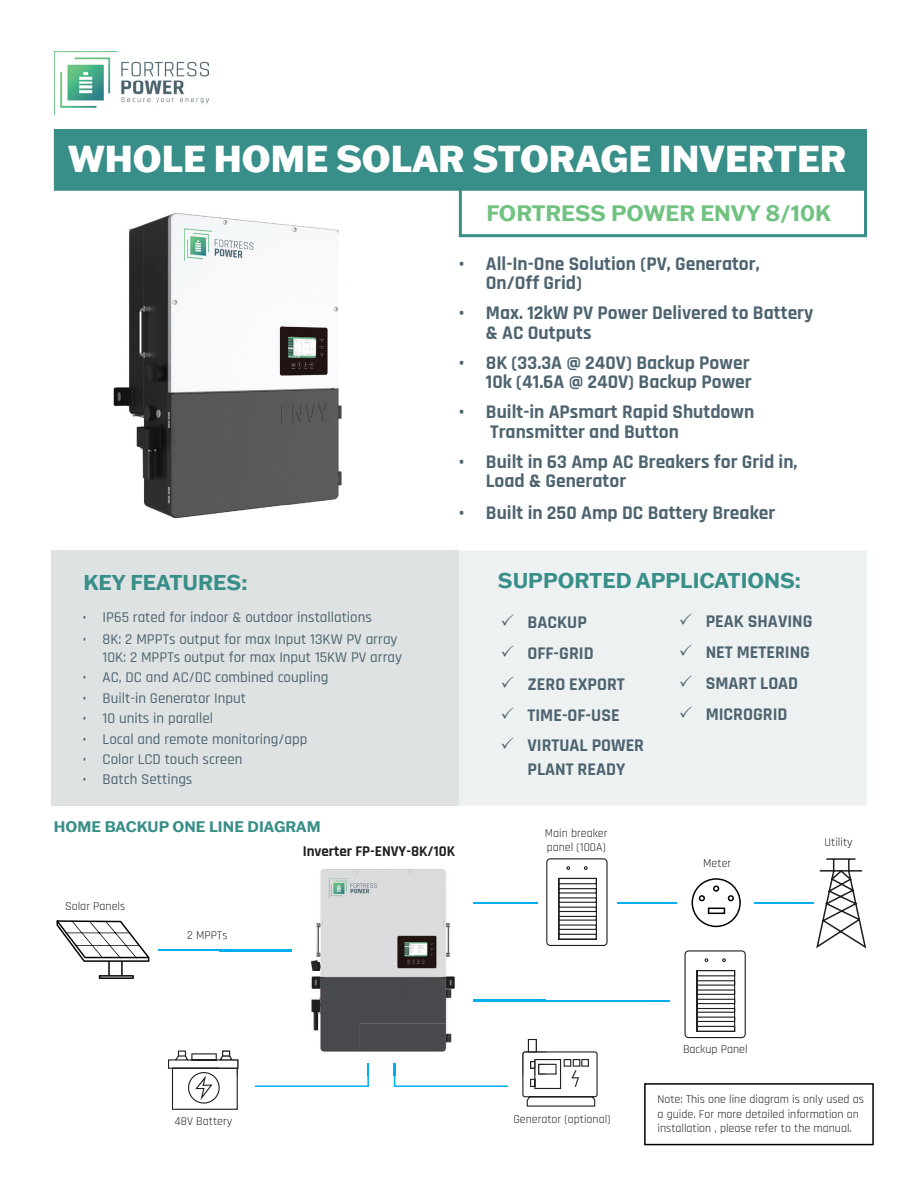
<style>
.page{position:relative;width:918px;height:1188px;background:#fff}
.page>*{position:absolute;margin:0;border:0;box-sizing:border-box;transform-origin:0 0}
.t1{font:800 36.75px "Franklin Gothic ATF";color:#fff}
.t2{font:700 21.9px "Franklin Gothic ATF";color:#70c281}
.t3{font:700 21px "Franklin Gothic ATF";color:#388e88}
.t4{font:700 19.5px/19.5px "Rajdhani";color:#4d6470}
.t5{font:700 18px/30.8px "Rajdhani";color:#4d6470}
.t6{font:500 15px/18px "Rajdhani";color:#4d6470}
.t7{font:700 15px "Franklin Gothic ATF";color:#388e88}
.t8{font:700 15px "Rajdhani";color:#231f20}
.t9{font:12px/14.4px "Rajdhani";color:#231f20}
</style>
<div class="page">
<svg style="left:644px;top:1083px;width:230px;height:62px"></svg>
<div style="left:459px;top:551px;width:408px;height:255px;background:#eef1f1"></div>
<div style="left:51px;top:551px;width:408px;height:255px;background:#dfe2e3"></div>
<hr style="left:754px;top:903px;width:60px;height:1px;background:#00aeef">
<svg style="left:692px;top:878px;width:49px;height:49px"></svg>
<svg style="left:522px;top:1051px;width:76px;height:56px"></svg>
<svg style="left:168px;top:1051px;width:70px;height:59px"></svg>
<svg style="left:56px;top:920px;width:93px;height:59px"></svg>
<svg style="left:816px;top:858px;width:50px;height:91px"></svg>
<svg style="left:546px;top:858px;width:62px;height:88px"></svg>
<hr style="left:617px;top:902px;width:60px;height:2px;background:#00aeef">
<hr style="left:474px;top:1000px;width:196px;height:1px;background:#00aeef">
<hr style="left:158px;top:950px;width:134px;height:1px;background:#00aeef">
<svg style="left:685px;top:950px;width:61px;height:88px"></svg>
<img style="left:113px;top:213px;width:229px;height:306px">
<img style="left:219px;top:869px;width:327px;height:206px">
<svg style="left:219px;top:931px;width:8px;height:8px"></svg>
<img style="left:522px;top:1039px;width:24px;height:36px">
<img style="left:219px;top:1051px;width:19px;height:24px">
<img style="left:474px;top:902px;width:63px;height:2px">
<img style="left:474px;top:1000px;width:72px;height:1px">
<img style="left:219px;top:950px;width:73px;height:1px">
<svg style="left:394px;top:1064px;width:114px;height:23px"></svg>
<svg style="left:255px;top:1064px;width:114px;height:23px"></svg>
<div style="left:54px;top:129px;width:813px;height:62px;background:#388e88"></div>
<svg style="left:459px;top:182px;width:408px;height:55px"></svg>
<img style="left:54px;top:51px;width:155px;height:63px">
<svg style="left:502px;top:614px;width:12px;height:12px"></svg>
<svg style="left:502px;top:645px;width:12px;height:12px"></svg>
<svg style="left:502px;top:676px;width:12px;height:12px"></svg>
<svg style="left:502px;top:707px;width:12px;height:11px"></svg>
<svg style="left:502px;top:737px;width:12px;height:12px"></svg>
<svg style="left:680px;top:613px;width:12px;height:12px"></svg>
<svg style="left:680px;top:644px;width:12px;height:12px"></svg>
<svg style="left:680px;top:675px;width:12px;height:12px"></svg>
<svg style="left:680px;top:706px;width:12px;height:11px"></svg>
<h1 class="t1" style="left:68px;top:134px;width:780px">WHOLE HOME SOLAR STORAGE INVERTER</h1>
<p class="t2" style="left:486px;top:198px;width:346px">FORTRESS POWER ENVY 8/10K</p>
<p class="t4" style="left:486px;top:254px;width:275px;text-indent:-27px">• All-In-One Solution (PV, Generator,<br>On/Off Grid)</p>
<p class="t4" style="left:486px;top:304px;width:329px;text-indent:-27px">• Max. 12kW PV Power Delivered to Battery &amp; AC Outputs</p>
<p class="t4" style="left:459px;top:353px;width:294px;text-align:right">• 8K (33.3A @ 240V) Backup Power<br>10k (41.6A @ 240V) Backup Power</p>
<p class="t4" style="left:490px;top:403px;width:266px;text-indent:-31px">• Built-in APsmart Rapid Shutdown<br>Transmitter and Button</p>
<p class="t4" style="left:486px;top:452px;width:313px;text-indent:-27px">• Built in 63 Amp AC Breakers for Grid in,<br>Load &amp; Generator</p>
<p class="t4" style="left:459px;top:504px;width:318px">• Built in 250 Amp DC Battery Breaker</p>
<p class="t3" style="left:83px;top:568px;width:166px">KEY FEATURES:</p>
<p class="t3" style="left:498px;top:567px;width:305px">SUPPORTED APPLICATIONS:</p>
<p class="t6" style="left:82px;top:608px;width:291px">• IP65 rated for indoor &amp; outdoor installations</p>
<p class="t6" style="left:103px;top:631px;width:301px;text-indent:-20px">• 8K: 2 MPPTs output for max Input 13KW PV array<br>10K: 2 MPPTs output for max Input 15KW PV array</p>
<p class="t6" style="left:82px;top:669px;width:248px">• AC, DC and AC/DC combined coupling</p>
<p class="t6" style="left:82px;top:689px;width:165px">• Built-in Generator Input</p>
<p class="t6" style="left:82px;top:710px;width:132px">• 10 units in parallel</p>
<p class="t6" style="left:82px;top:730px;width:227px">• Local and remote monitoring/app</p>
<p class="t6" style="left:82px;top:751px;width:162px">• Color LCD touch screen</p>
<p class="t6" style="left:82px;top:771px;width:112px">• Batch Settings</p>
<p class="t5" style="left:706px;top:607px;width:108px">PEAK SHAVING<br>NET METERING<br>SMART LOAD<br>MICROGRID</p>
<p class="t5" style="left:528px;top:608px;width:118px">BACKUP<br>OFF-GRID<br>ZERO EXPORT<br>TIME-OF-USE<br>VIRTUAL POWER</p>
<p class="t5" style="left:528px;top:755px;width:99px">PLANT READY</p>
<p class="t7" style="left:54px;top:817px;width:268px">HOME BACKUP ONE LINE DIAGRAM</p>
<p class="t9" style="left:65px;top:900px;width:62px">Solar Panels</p>
<p class="t9" style="left:187px;top:928px;width:42px">2 MPPTs</p>
<p class="t8" style="left:303px;top:842px;width:154px">Inverter FP-ENVY-8K/10K</p>
<p class="t9" style="left:545px;top:826px;width:64px">Main breaker panel (100A)</p>
<p class="t9" style="left:703px;top:857px;width:30px">Meter</p>
<p class="t9" style="left:825px;top:836px;width:30px">Utility</p>
<p class="t9" style="left:683px;top:1042px;width:66px">Backup Panel</p>
<p class="t9" style="left:175px;top:1115px;width:59px">48V Battery</p>
<p class="t9" style="left:513px;top:1112px;width:99px">Generator (optional)</p>
<p class="t9" style="left:658px;top:1093px;width:208px">Note: This one line diagram is only used as a guide. For more detailed information on installation , please refer to the manual.</p>
</div>
